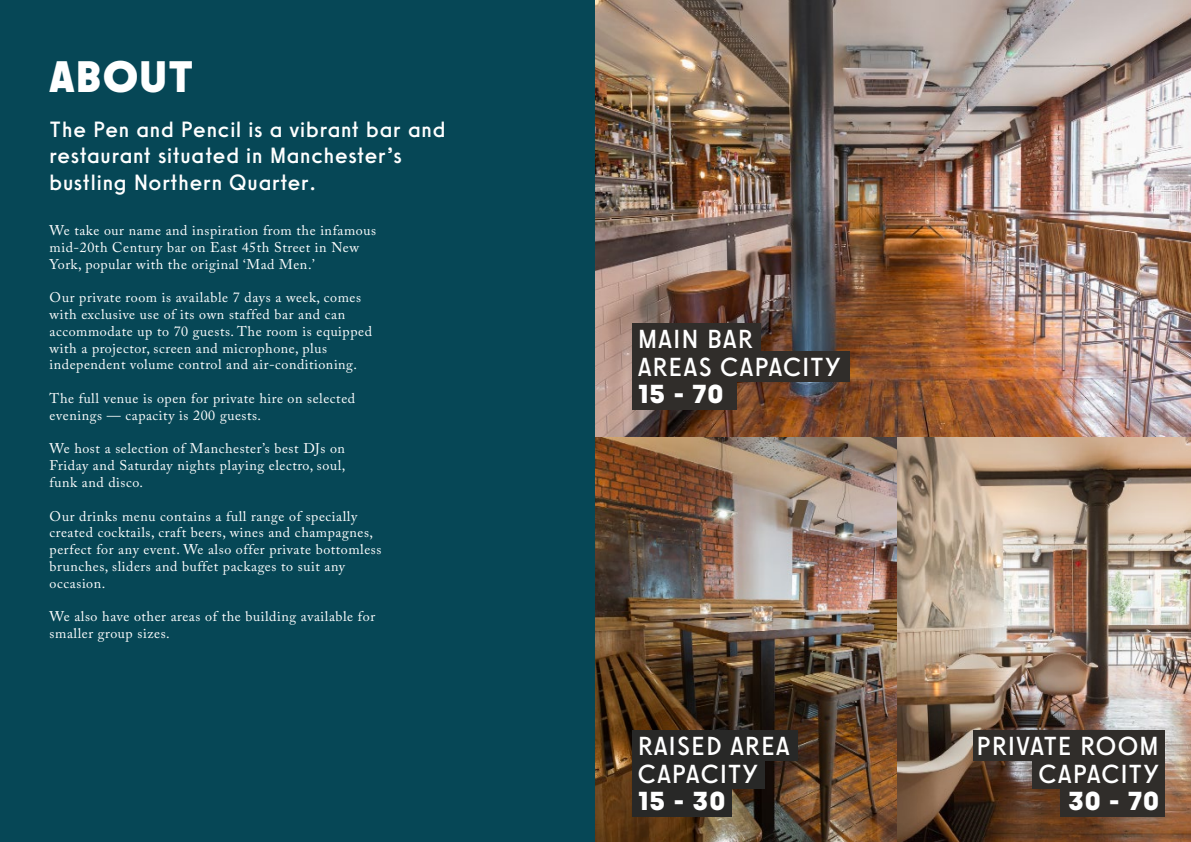
<style>
.page{position:relative;width:1191px;height:842px;background:#fff}
.page>*{position:absolute;margin:0;border:0;box-sizing:border-box;transform-origin:0 0}
.t1{font:700 44px "Sawton Circular";letter-spacing:.03em;color:#fff}
.t2{font:26px/27.6px "Sawton Circular";letter-spacing:.04em;color:#fff}
.t3{font:700 26px "Sawton Circular";letter-spacing:.04em;color:#fff}
.t4{font:22px/26.4px "Sawton Circular";letter-spacing:.04em;color:#fff}
.t5{font:14px/16.8px "Adobe Caslon Pro";letter-spacing:.04em;color:#fff}
</style>
<div class="page">
<div style="left:0;top:0;width:595px;height:842px;background:#064756"></div>
<img style="left:595px;top:0;width:596px;height:842px">
<div style="left:632px;top:730px;width:166px;height:31px;background:#282827"></div>
<div style="left:632px;top:758px;width:132px;height:31px;background:#282827"></div>
<div style="left:632px;top:786px;width:100px;height:30px;background:#282827"></div>
<div style="left:632px;top:323px;width:129px;height:31px;background:#302d2a"></div>
<div style="left:632px;top:352px;width:217px;height:30px;background:#302d2a"></div>
<div style="left:632px;top:379px;width:105px;height:31px;background:#302d2a"></div>
<div style="left:973px;top:730px;width:191px;height:31px;background:#302d2a"></div>
<div style="left:1032px;top:758px;width:132px;height:31px;background:#302d2a"></div>
<div style="left:1060px;top:786px;width:104px;height:30px;background:#302d2a"></div>
<h1 class="t1" style="left:50px;top:50px;width:145px">ABOUT</h1>
<h3 class="t4" style="left:50px;top:116px;width:397px">The Pen and Pencil is a vibrant bar and restaurant situated in Manchester’s bustling Northern Quarter.</h3>
<p class="t5" style="left:50px;top:222px;width:328px">We take our name and inspiration from the infamous mid-20th Century bar on East 45th Street in New<br>York, popular with the original ‘Mad Men.’</p>
<p class="t5" style="left:50px;top:289px;width:324px">Our private room is available 7 days a week, comes with exclusive use of its own staffed bar and can accommodate up to 70 guests. The room is equipped with a projector, screen and microphone, plus independent volume control and air-conditioning.</p>
<p class="t5" style="left:50px;top:390px;width:307px">The full venue is open for private hire on selected evenings — capacity is 200 guests.</p>
<p class="t5" style="left:50px;top:440px;width:297px;text-align:justify">We host a selection of Manchester’s best DJs on Friday and Saturday nights playing electro, soul, funk and disco.</p>
<p class="t5" style="left:50px;top:507px;width:333px">Our drinks menu contains a full range of specially created cocktails, craft beers, wines and champagnes, perfect for any event. We also offer private bottomless brunches, sliders and buffet packages to suit any occasion.</p>
<p class="t5" style="left:50px;top:608px;width:327px">We also have other areas of the building available for smaller group sizes.</p>
<h2 class="t2" style="left:637px;top:325px;width:204px">MAIN BAR<br>AREAS CAPACITY</h2>
<h2 class="t3" style="left:637px;top:379px;width:87px">15 - 70</h2>
<h2 class="t2" style="left:637px;top:732px;width:154px">RAISED AREA<br>CAPACITY</h2>
<h2 class="t3" style="left:637px;top:785px;width:89px">15 - 30</h2>
<h2 class="t2" style="left:976px;top:732px;width:184px;text-align:right">PRIVATE ROOM<br>CAPACITY</h2>
<h2 class="t3" style="left:1068px;top:785px;width:92px">30 - 70</h2>
</div>
